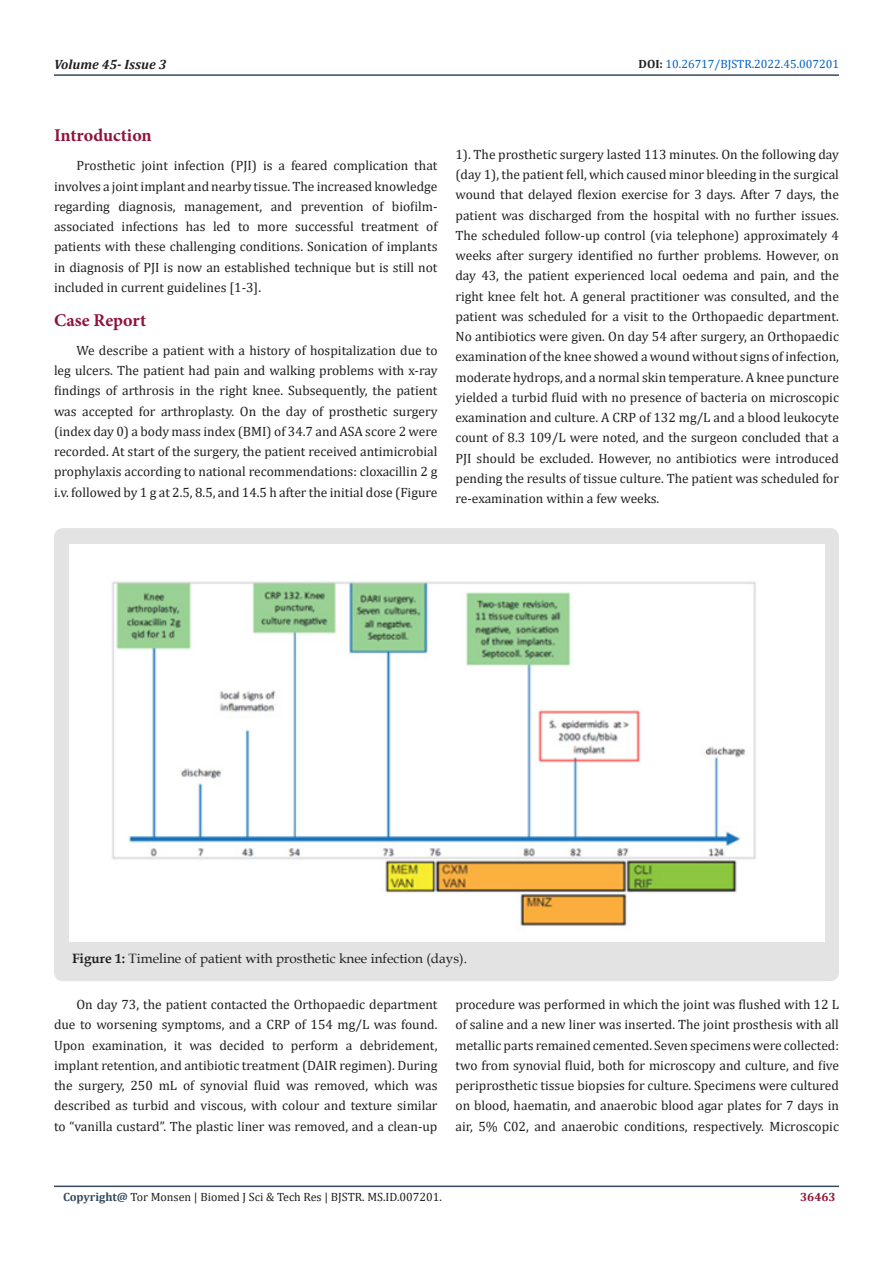
<style>
.page{position:relative;width:893px;height:1263px;background:#fff}
.page>*{position:absolute;margin:0;border:0;box-sizing:border-box;transform-origin:0 0}
.List_Paragraph{font:700 18px "Minion Pro";color:#8f133a}
.t1{font:13.5px/20.2px "Cambria";color:#231f20;text-align:justify}
.t2{font:13.5px "Book Antiqua";color:#231f20}
.t3{font:italic 700 13.5px "Cambria";color:#231f20}
.t4{font:12px "Cambria";color:#231f20}
.t5{font:12px "Cambria";color:#0563c1}
.t6{font:700 12px "Cambria";color:#8f133a}
.s1{font-weight:700;color:#231f20}
.s2{font-weight:700}
.s3{font-weight:700;color:#34495e}
</style>
<div class="page">
<hr style="left:54px;top:1185px;width:785px;height:2px;background:#34495e">
<hr style="left:54px;top:74px;width:785px;height:2px;background:#34495e">
<div style="left:54px;top:528px;width:785px;height:453px;background:#e3e3e3;border-radius:9px"></div>
<img style="left:70px;top:544px;width:754px;height:398px">
<p class="t3" style="left:54px;top:55px;width:114px">Volume 45- Issue 3</p>
<p class="t5" style="left:639px;top:57px;width:202px"><span class="s1">DOI:</span> 10.26717/BJSTR.2022.45.007201</p>
<p class="List_Paragraph" style="left:54px;top:123px;width:99px">Introduction</p>
<p class="t1" style="left:54px;top:156px;width:385px;text-indent:22px">Prosthetic joint infection (PJI) is a feared complication that involves a joint implant and nearby tissue. The increased knowledge regarding diagnosis, management, and prevention of biofilm&shy;associated infections has led to more successful treatment of patients with these challenging conditions. Sonication of implants in diagnosis of PJI is now an established technique but is still not included in current guidelines [1-3].</p>
<p class="List_Paragraph" style="left:54px;top:307px;width:94px">Case Report</p>
<p class="t1" style="left:54px;top:340px;width:385px;text-indent:22px">We describe a patient with a history of hospitalization due to leg ulcers. The patient had pain and walking problems with x-ray findings of arthrosis in the right knee. Subsequently, the patient was accepted for arthroplasty. On the day of prosthetic surgery (index day 0) a body mass index (BMI) of 34.7 and ASA score 2 were recorded. At start of the surgery, the patient received antimicrobial prophylaxis according to national recommendations: cloxacillin 2 g i.v. followed by 1 g at 2.5, 8.5, and 14.5 h after the initial dose (Figure</p>
<p class="t1" style="left:455px;top:144px;width:385px">1). The prosthetic surgery lasted 113 minutes. On the following day (day 1), the patient fell, which caused minor bleeding in the surgical wound that delayed flexion exercise for 3 days. After 7 days, the patient was discharged from the hospital with no further issues.<br>The scheduled follow-up control (via telephone) approximately 4 weeks after surgery identified no further problems. However, on day 43, the patient experienced local oedema and pain, and the right knee felt hot. A general practitioner was consulted, and the patient was scheduled for a visit to the Orthopaedic department.<br>No antibiotics were given. On day 54 after surgery, an Orthopaedic examination of the knee showed a wound without signs of infection, moderate hydrops, and a normal skin temperature. A knee puncture yielded a turbid fluid with no presence of bacteria on microscopic examination and culture. A CRP of 132 mg/L and a blood leukocyte count of 8.3 109/L were noted, and the surgeon concluded that a PJI should be excluded. However, no antibiotics were introduced pending the results of tissue culture. The patient was scheduled for re-examination within a few weeks.</p>
<p class="t2" style="left:72px;top:949px;width:397px"><span class="s2">Figure 1:</span> Timeline of patient with prosthetic knee infection (days).</p>
<p class="t1" style="left:54px;top:994px;width:385px;text-indent:22px">On day 73, the patient contacted the Orthopaedic department due to worsening symptoms, and a CRP of 154 mg/L was found.<br>Upon examination, it was decided to perform a debridement, implant retention, and antibiotic treatment (DAIR regimen). During the surgery, 250 mL of synovial fluid was removed, which was described as turbid and viscous, with colour and texture similar to “vanilla custard”. The plastic liner was removed, and a clean-up</p>
<p class="t1" style="left:455px;top:994px;width:385px">procedure was performed in which the joint was flushed with 12 L of saline and a new liner was inserted. The joint prosthesis with all metallic parts remained cemented. Seven specimens were collected: two from synovial fluid, both for microscopy and culture, and five periprosthetic tissue biopsies for culture. Specimens were cultured on blood, haematin, and anaerobic blood agar plates for 7 days in air, 5% C02, and anaerobic conditions, respectively. Microscopic</p>
<p class="t4" style="left:63px;top:1190px;width:380px"><span class="s3">Copyright@</span> Tor Monsen | Biomed J Sci &amp; Tech Res | BJSTR. MS.ID.007201.</p>
<p class="t6" style="left:800px;top:1188px;width:37px">36463</p>
</div>
